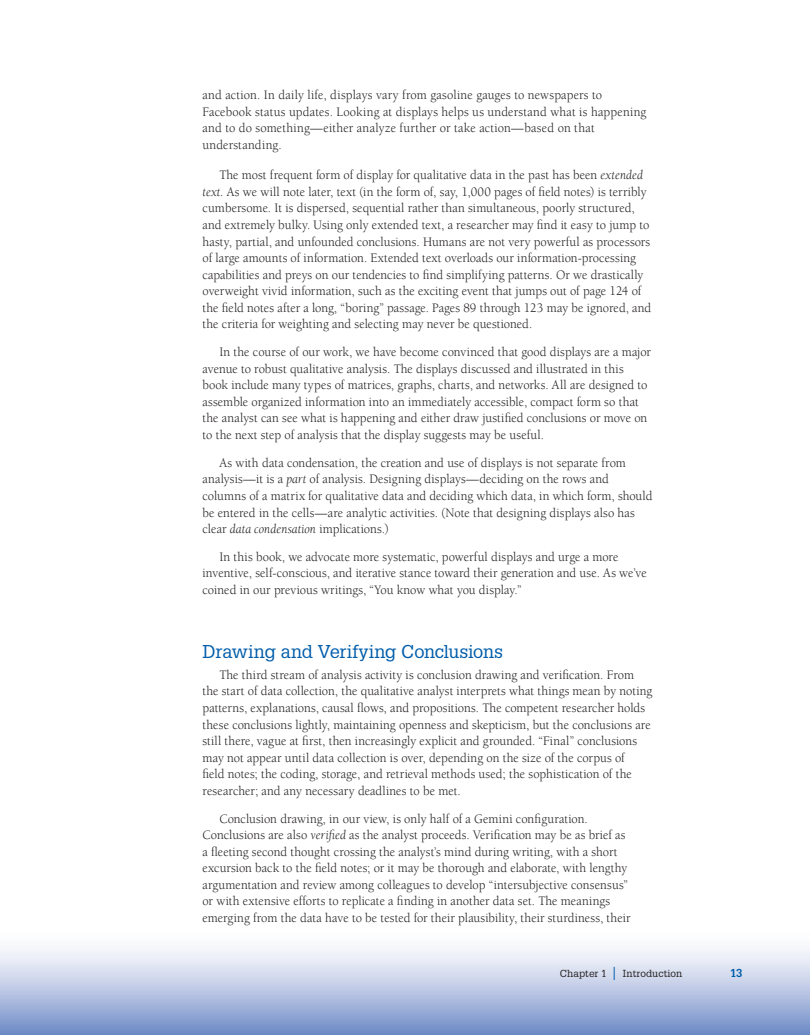
<style>
.page{position:relative;width:810px;height:1035px;background:#fff}
.page>*{position:absolute;margin:0;border:0;box-sizing:border-box;transform-origin:0 0}
.B_Head{font:18.12px "Glypha LT Std";letter-spacing:-.01em;color:#015dab}
.Body_Text_Indent{font:13.25px/16.5px "Berkeley Std";letter-spacing:.005em;color:#231f20;scale:.95 1}
.t1{font:700 11.25px "Glypha LT Std";color:#015dab}
.t2{font:10px "Glypha LT Std";letter-spacing:.01em;color:#231f20}
.s1{font-style:italic}
.s2{font-size:18px;color:#015dab}
</style>
<div class="page">
<div style="left:0;top:928px;width:810px;height:107px;background:linear-gradient(to bottom,#fff,#7791c9)"></div>
<p class="Body_Text_Indent" style="left:202px;top:87px;width:469px">and action. In daily life, displays vary from gasoline gauges to newspapers to Facebook status updates. Looking at displays helps us understand what is happening and to do something—either analyze further or take action—based on that understanding.</p>
<p class="Body_Text_Indent" style="left:202px;top:167px;width:474px;text-indent:17px">The most frequent form of display for qualitative data in the past has been <span class="s1">extended text</span>. As we will note later, text (in the form of, say, 1,000 pages of field notes) is terribly cumbersome. It is dispersed, sequential rather than simultaneous, poorly structured, and extremely bulky. Using only extended text, a researcher may find it easy to jump to hasty, partial, and unfounded conclusions. Humans are not very powerful as processors of large amounts of information. Extended text overloads our information-processing capabilities and preys on our tendencies to find simplifying patterns. Or we drastically overweight vivid information, such as the exciting event that jumps out of page 124 of the field notes after a long, “boring” passage. Pages 89 through 123 may be ignored, and the criteria for weighting and selecting may never be questioned.</p>
<p class="Body_Text_Indent" style="left:202px;top:344px;width:474px;text-indent:17px">In the course of our work, we have become convinced that good displays are a major avenue to robust qualitative analysis. The displays discussed and illustrated in this book include many types of matrices, graphs, charts, and networks. All are designed to assemble organized information into an immediately accessible, compact form so that the analyst can see what is happening and either draw justified conclusions or move on to the next step of analysis that the display suggests may be useful.</p>
<p class="Body_Text_Indent" style="left:202px;top:455px;width:475px;text-indent:17px">As with data condensation, the creation and use of displays is not separate from analysis—it is a <span class="s1">part</span> of analysis. Designing displays—deciding on the rows and columns of a matrix for qualitative data and deciding which data, in which form, should be entered in the cells—are analytic activities. (Note that designing displays also has clear <span class="s1">data condensation</span> implications.)</p>
<p class="Body_Text_Indent" style="left:202px;top:549px;width:469px;text-indent:17px">In this book, we advocate more systematic, powerful displays and urge a more inventive, self-conscious, and iterative stance toward their generation and use. As we’ve coined in our previous writings, “You know what you display.”</p>
<p class="B_Head" style="left:202px;top:640px;width:302px">Drawing and Verifying Conclusions</p>
<p class="Body_Text_Indent" style="left:202px;top:667px;width:475px;text-indent:17px">The third stream of analysis activity is conclusion drawing and verification. From the start of data collection, the qualitative analyst interprets what things mean by noting patterns, explanations, causal flows, and propositions. The competent researcher holds these conclusions lightly, maintaining openness and skepticism, but the conclusions are still there, vague at first, then increasingly explicit and grounded. “Final” conclusions may not appear until data collection is over, depending on the size of the corpus of<br>field notes; the coding, storage, and retrieval methods used; the sophistication of the researcher; and any necessary deadlines to be met.</p>
<p class="Body_Text_Indent" style="left:202px;top:810px;width:452px;text-indent:17px">Conclusion drawing, in our view, is only half of a Gemini configuration.<br>Conclusions are also <span class="s1">verified</span> as the analyst proceeds. Verification may be as brief as a fleeting second thought crossing the analyst’s mind during writing, with a short excursion back to the field notes; or it may be thorough and elaborate, with lengthy argumentation and review among colleagues to develop “intersubjective consensus” or with extensive efforts to replicate a finding in another data set. The meanings emerging from the data have to be tested for their plausibility, their sturdiness, their</p>
<p class="t2" style="left:560px;top:967px;width:124px">Chapter 1 <span class="s2">|</span> Introduction</p>
<p class="t1" style="left:730px;top:966px;width:14px">13</p>
</div>
